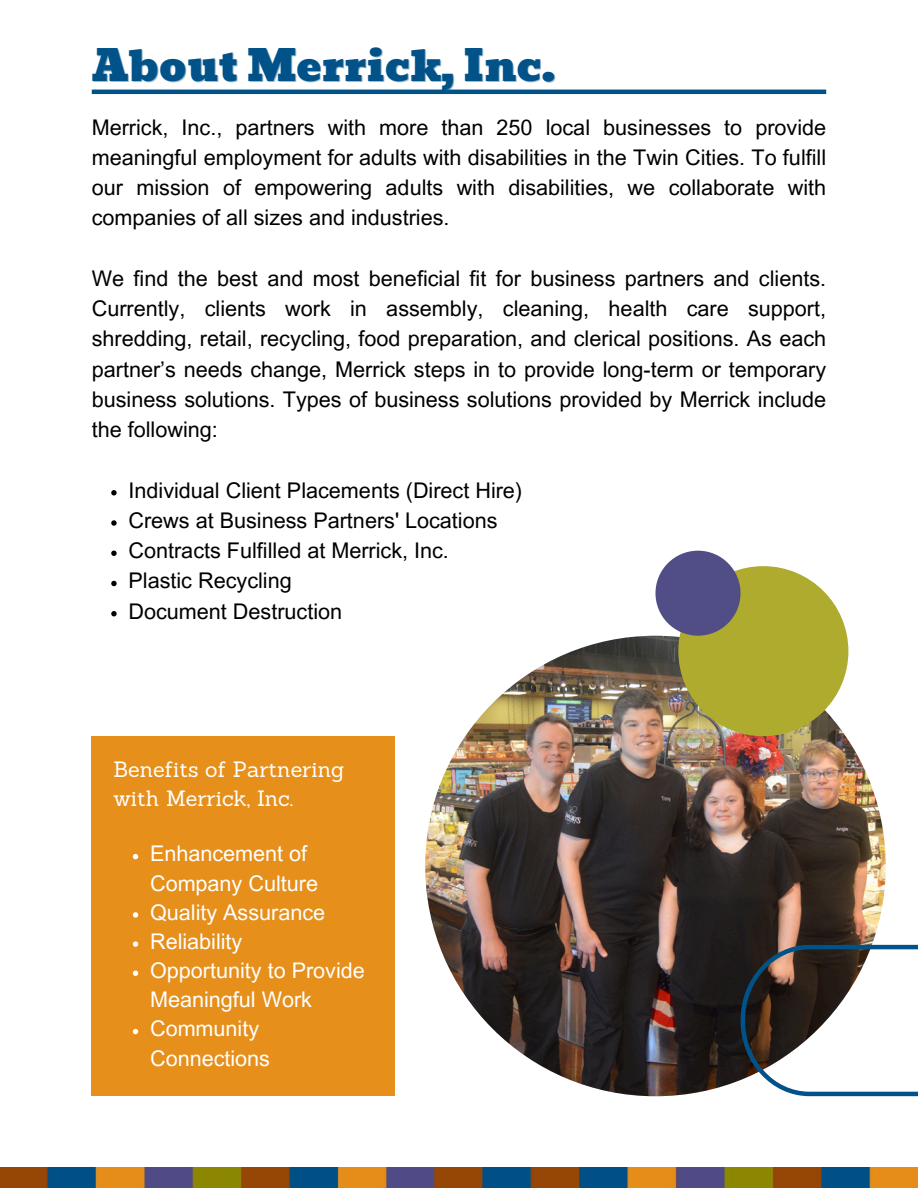
<style>
.page{position:relative;width:918px;height:1188px;background:#fff}
.page>*{position:absolute;margin:0;border:0;box-sizing:border-box;transform-origin:0 0}
.t1{font:42.15px "Bevan";color:#015289}
.t2{font:21.6px/30.3px "Arial MT Pro";color:#000;text-align:justify}
.t3{font:21.6px/29.1px "Arial MT Pro";color:#fff}
.t4{font:21.6px/29.1px "Sanchez";color:#fff}
</style>
<div class="page">
<hr style="left:92px;top:90px;width:734px;height:4px;background:#015289">
<svg style="left:111px;top:490px;width:6px;height:5px"></svg>
<svg style="left:111px;top:520px;width:6px;height:6px"></svg>
<svg style="left:111px;top:551px;width:6px;height:5px"></svg>
<svg style="left:111px;top:581px;width:6px;height:5px"></svg>
<svg style="left:111px;top:611px;width:6px;height:5px"></svg>
<img style="left:425px;top:636px;width:461px;height:460px;border-radius:50%">
<div style="left:678px;top:566px;width:170px;height:170px;background:#afab2e;border-radius:50%"></div>
<div style="left:655px;top:551px;width:86px;height:85px;background:#514e87;border-radius:50%"></div>
<svg style="left:741px;top:945px;width:177px;height:151px"></svg>
<img style="left:0;top:1168px;width:918px;height:20px">
<div style="left:92px;top:736px;width:302px;height:360px;background:#e68f1b"></div>
<svg style="left:133px;top:854px;width:5px;height:5px"></svg>
<svg style="left:133px;top:912px;width:5px;height:6px"></svg>
<svg style="left:133px;top:941px;width:5px;height:6px"></svg>
<svg style="left:133px;top:971px;width:5px;height:5px"></svg>
<svg style="left:133px;top:1029px;width:5px;height:5px"></svg>
<p class="t1" style="left:92px;top:32px;width:464px">About Merrick, Inc.</p>
<h1 class="t2" style="left:92px;top:115px;width:736px">Merrick, Inc., partners with more than 250 local businesses to provide meaningful employment for adults with disabilities in the Twin Cities. To fulfill our mission of empowering adults with disabilities, we collaborate with companies of all sizes and industries.</h1>
<p class="t2" style="left:92px;top:266px;width:736px">We find the best and most beneficial fit for business partners and clients.<br>Currently, clients work in assembly, cleaning, health care support, shredding, retail, recycling, food preparation, and clerical positions. As each partner’s needs change, Merrick steps in to provide long-term or temporary business solutions. Types of business solutions provided by Merrick include the following:</p>
<p class="t2" style="left:129px;top:478px;width:395px">Individual Client Placements (Direct Hire)</p>
<p class="t2" style="left:129px;top:508px;width:371px">Crews at Business Partners' Locations</p>
<p class="t2" style="left:129px;top:538px;width:322px">Contracts Fulfilled at Merrick, Inc.</p>
<p class="t2" style="left:129px;top:568px;width:165px">Plastic Recycling</p>
<p class="t2" style="left:129px;top:599px;width:215px">Document Destruction</p>
<p class="t4" style="left:113px;top:755px;width:232px">Benefits of Partnering with Merrick, Inc.</p>
<p class="t3" style="left:150px;top:842px;width:169px">Enhancement of<br>Company Culture</p>
<p class="t3" style="left:150px;top:900px;width:177px">Quality Assurance</p>
<p class="t3" style="left:150px;top:930px;width:94px">Reliability</p>
<p class="t3" style="left:150px;top:959px;width:216px">Opportunity to Provide<br>Meaningful Work</p>
<p class="t3" style="left:150px;top:1017px;width:121px">Community<br>Connections</p>
</div>
